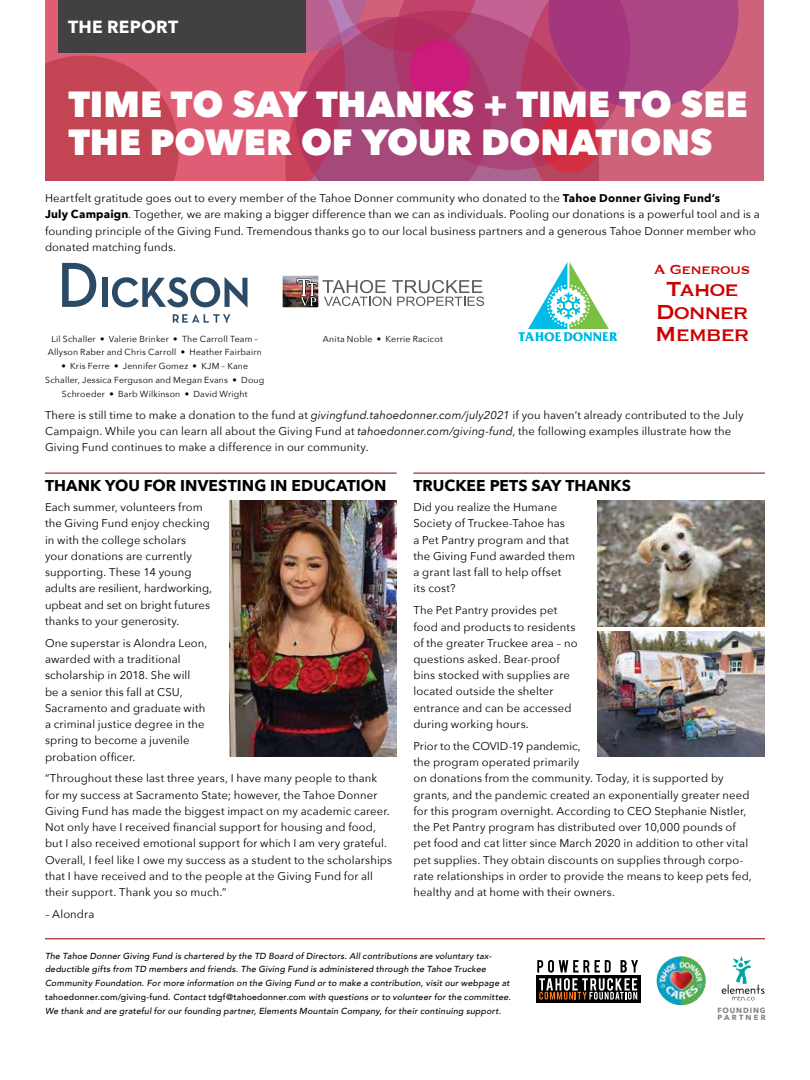
<style>
.page{position:relative;width:810px;height:1080px;background:#fff}
.page>*{position:absolute;margin:0;border:0;box-sizing:border-box;transform-origin:0 0}
.t1{font:800 36.25px/37.5px "Avenir Next";color:#fff}
.t2{font:26.38px/22.4px "Copperplate";letter-spacing:-.06em;color:#c00;text-align:center}
.t3{font:700 17.5px "Avenir Next";letter-spacing:.005em;color:#fff}
.t4{font:17.25px "Copperplate";letter-spacing:-.04em;color:#c00}
.t5{font:700 15.62px "Avenir Next";letter-spacing:.005em;color:#000}
.t6{font:11.25px/16.2px "Avenir Next";letter-spacing:.01em;color:#000}
.t7{font:italic 500 8.75px/13.8px "Avenir";letter-spacing:.025em;color:#000}
.t8{font:8.75px/13.8px "Avenir Next";letter-spacing:.02em;color:#000;text-align:center}
.t9{font:700 7.5px/7.5px "Avenir Next";letter-spacing:.125em;color:#808285}
.s1{font-weight:700}
.s2{font-style:italic}
.s3{font-style:normal}
</style>
<div class="page">
<svg style="left:45px;top:0;width:274px;height:181px;background:#dc5a73"></svg>
<div style="left:521px;top:0;width:243px;height:181px;background:#cd627a"></div>
<svg style="left:45px;top:56px;width:134px;height:125px;background:#c64657"></svg>
<svg style="left:296px;top:17px;width:196px;height:199px;background:#ab4271"></svg>
<svg style="left:394px;top:0;width:236px;height:170px;background:#b14473"></svg>
<div style="left:409px;top:40px;width:61px;height:63px;background:#cb1b7b;border-radius:50%"></div>
<div style="left:539px;top:109px;width:61px;height:64px;background:#d02941;border-radius:50%"></div>
<svg style="left:548px;top:0;width:191px;height:109px;background:#ad427d"></svg>
<svg style="left:306px;top:0;width:172px;height:52px;background:#b74877"></svg>
<div style="left:0;top:181px;width:810px;height:152px;background:#fff"></div>
<img style="left:657px;top:956px;width:49px;height:49px;border-radius:24px">
<svg style="left:722px;top:956px;width:43px;height:45px"></svg>
<div style="left:536px;top:975px;width:105px;height:28px;background:#000"></div>
<svg style="left:537px;top:960px;width:101px;height:40px"></svg>
<div style="left:59px;top:0;width:247px;height:52px;background:#414042"></div>
<img style="left:229px;top:500px;width:168px;height:257px">
<img style="left:598px;top:500px;width:167px;height:126px">
<img style="left:598px;top:631px;width:167px;height:126px">
<hr style="left:45px;top:938px;width:720px;height:1px;background:#a72c31">
<hr style="left:45px;top:472px;width:352px;height:2px;background:#a72c31">
<hr style="left:413px;top:472px;width:352px;height:2px;background:#a72c31">
<svg style="left:62px;top:263px;width:34px;height:44px"></svg>
<div style="left:102px;top:278px;width:5px;height:29px;background:#2a4a65"></div>
<svg style="left:112px;top:277px;width:135px;height:30px"></svg>
<svg style="left:173px;top:314px;width:57px;height:9px"></svg>
<img style="left:284px;top:277px;width:33px;height:29px">
<div style="left:282px;top:275px;width:37px;height:33px;border:1px solid #fff"></div>
<svg style="left:296px;top:278px;width:188px;height:30px"></svg>
<svg style="left:518px;top:262px;width:102px;height:79px"></svg>
<h3 class="t3" style="left:68px;top:11px;width:111px">THE REPORT</h3>
<h1 class="t1" style="left:68px;top:85px;width:681px">TIME TO SAY THANKS + TIME TO SEE<br>THE POWER OF YOUR DONATIONS</h1>
<p class="t6" style="left:45px;top:190px;width:716px">Heartfelt gratitude goes out to every member of the Tahoe Donner community who donated to the <span class="s1">Tahoe Donner Giving Fund’s<br>July Campaign</span>. Together, we are making a bigger difference than we can as individuals. Pooling our donations is a powerful tool and is a founding principle of the Giving Fund. Tremendous thanks go to our local business partners and a generous Tahoe Donner member who donated matching funds.</p>
<p class="t8" style="left:48px;top:331px;width:216px">Lil Schaller • Valerie Brinker • The Carroll Team –<br>Allyson Raber and Chris Carroll • Heather Fairbairn</p>
<p class="t8" style="left:45px;top:359px;width:221px">• Kris Ferre • Jennifer Gomez • KJM – Kane<br>Schaller, Jessica Ferguson and Megan Evans • Doug<br>Schroeder • Barb Wilkinson • David Wright</p>
<p class="t8" style="left:323px;top:331px;width:121px">Anita Noble • Kerrie Racicot</p>
<h3 class="t4" style="left:654px;top:258px;width:98px">A Generous</h3>
<h2 class="t2" style="left:655px;top:277px;width:96px">Tahoe<br>Donner<br>Member</h2>
<p class="t6" style="left:45px;top:406px;width:700px">There is still time to make a donation to the fund at <span class="s2">givingfund.tahoedonner.com/july2021</span> if you haven’t already contributed to the July<br>Campaign. While you can learn all about the Giving Fund at <span class="s2">tahoedonner.com/giving-fund</span>, the following examples illustrate how the<br>Giving Fund continues to make a difference in our community.</p>
<h3 class="t5" style="left:45px;top:472px;width:343px">THANK YOU FOR INVESTING IN EDUCATION</h3>
<h3 class="t5" style="left:413px;top:472px;width:219px">TRUCKEE PETS SAY THANKS</h3>
<p class="t6" style="left:45px;top:499px;width:169px">Each summer, volunteers from the Giving Fund enjoy checking in with the college scholars your donations are currently supporting. These 14 young adults are resilient, hardworking, upbeat and set on bright futures thanks to your generosity.</p>
<p class="t6" style="left:45px;top:634px;width:164px">One superstar is Alondra Leon, awarded with a traditional scholarship in 2018. She will<br>be a senior this fall at CSU,<br>Sacramento and graduate with a criminal justice degree in the spring to become a juvenile probation officer.</p>
<p class="t6" style="left:45px;top:770px;width:349px">“Throughout these last three years, I have many people to thank for my success at Sacramento State; however, the Tahoe Donner Giving Fund has made the biggest impact on my academic career.<br>Not only have I received financial support for housing and food, but I also received emotional support for which I am very grateful.<br>Overall, I feel like I owe my success as a student to the scholarships that I have received and to the people at the Giving Fund for all their support. Thank you so much.”</p>
<p class="t6" style="left:45px;top:906px;width:51px">– Alondra</p>
<p class="t6" style="left:413px;top:499px;width:163px">Did you realize the Humane<br>Society of Truckee-Tahoe has<br>a Pet Pantry program and that the Giving Fund awarded them a grant last fall to help offset its cost?</p>
<p class="t6" style="left:413px;top:602px;width:166px">The Pet Pantry provides pet food and products to residents of the greater Truckee area – no questions asked. Bear-proof bins stocked with supplies are located outside the shelter entrance and can be accessed during working hours.</p>
<p class="t6" style="left:413px;top:737px;width:169px">Prior to the COVID-19 pandemic, the program operated primarily</p>
<p class="t6" style="left:413px;top:770px;width:340px">on donations from the community. Today, it is supported by grants, and the pandemic created an exponentially greater need for this program overnight. According to CEO Stephanie Nistler, the Pet Pantry program has distributed over 10,000 pounds of pet food and cat litter since March 2020 in addition to other vital pet supplies. They obtain discounts on supplies through corpo&shy;rate relationships in order to provide the means to keep pets fed, healthy and at home with their owners.</p>
<p class="t7" style="left:45px;top:949px;width:467px">The Tahoe Donner Giving Fund is chartered by the TD Board of Directors. All contributions are voluntary tax&shy;deductible gifts from TD members and friends. The Giving Fund is administered through the Tahoe Truckee Community Foundation. For more information on the Giving Fund or to make a contribution, visit our webpage at <span class="s3">tahoedonner.com/giving-fund</span>. Contact <span class="s3">tdgf@tahoedonner.com</span> with questions or to volunteer for the committee.<br>We thank and are grateful for our founding partner, Elements Mountain Company, for their continuing support.</p>
<p class="t9" style="left:717px;top:1006px;width:50px">FOUNDING<br>PARTNER</p>
</div>
